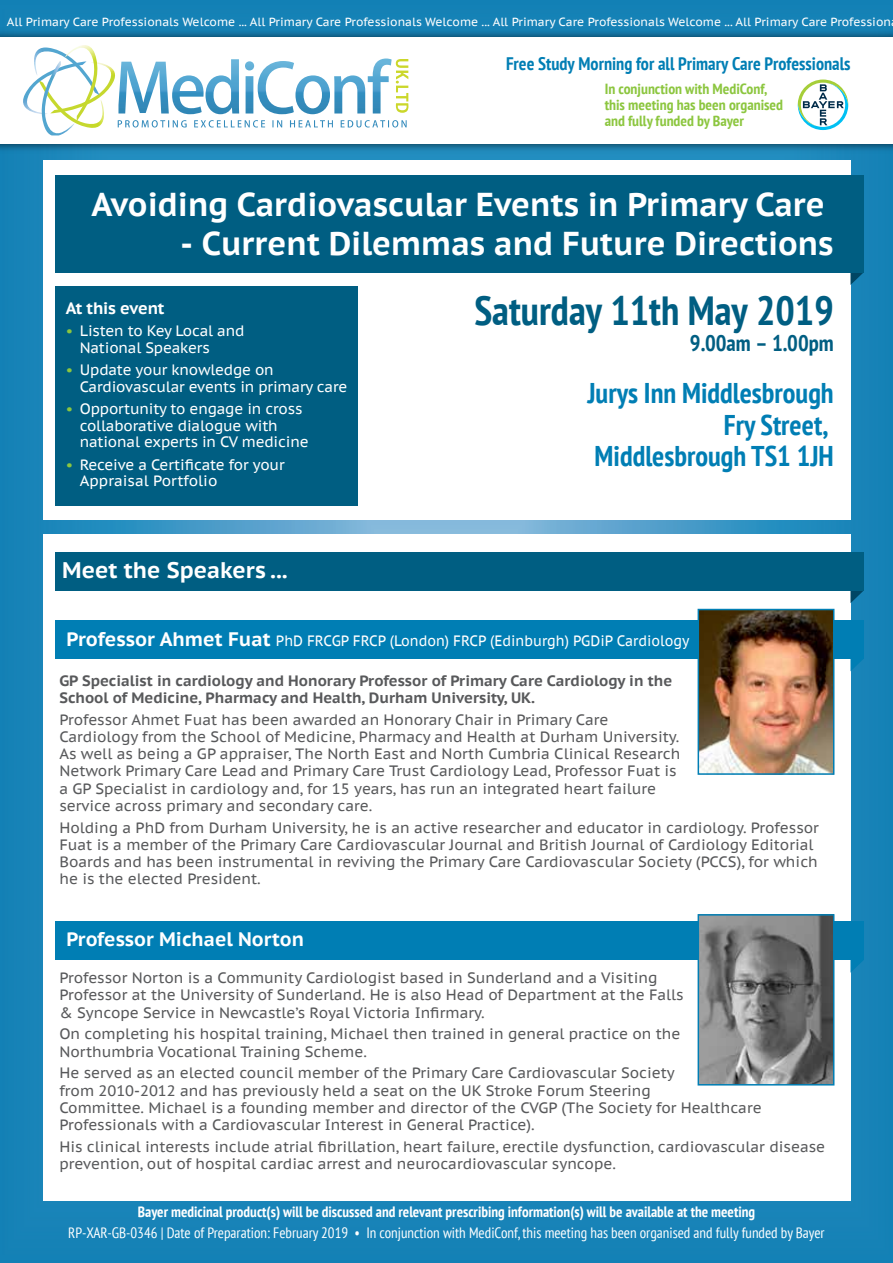
<style>
.page{position:relative;width:893px;height:1263px;background:#fff}
.page>*{position:absolute;margin:0;border:0;box-sizing:border-box;transform-origin:0 0}
.t1{font:700 condensed 40.65px "PT Sans";color:#005e82}
.t2{font:700 33px "PT Sans Caption";color:#fff}
.t3{font:700 condensed 28.5px/31.5px "PT Sans";color:#007eb4;text-align:right}
.t4{font:700 22.5px "PT Sans Caption";color:#fff}
.t5{font:700 condensed 22.5px "PT Sans";color:#005e82}
.t6{font:700 19.5px "PT Sans Caption";color:#fff}
.t7{font:700 condensed 18.15px "PT Sans";color:#007eb4}
.t8{font:700 16.5px "PT Sans Caption";letter-spacing:-.01em;color:#fff}
.t9{font:15px/17.2px "PT Sans Caption";color:#58595b}
.t10{font:15px/16.5px "PT Sans Caption";letter-spacing:-.01em;color:#fff}
.t11{font:700 15px/17.2px "PT Sans Caption";color:#58595b}
.t12{font:condensed 15px "PT Sans";color:#fff}
.t13{font:700 condensed 15px "PT Sans";color:#fff}
.t14{font:15px "PT Sans Caption";letter-spacing:-.01em;color:#fff;scale:.92 1}
.t15{font:700 condensed 14.7px/16.4px "PT Sans";color:#8cc63f;scale:1.06 1}
.t16{font:11.85px "PT Sans Caption";color:#fff}
.s1{color:#8cc63f}
.s2{font-weight:700;font-size:19.5px}
</style>
<div class="page">
<img style="left:0;top:0;width:893px;height:1263px">
<div style="left:43px;top:535px;width:807px;height:666px;background:#fff"></div>
<img style="left:0;top:26px;width:893px;height:129px">
<div style="left:0;top:37px;width:893px;height:107px;background:#fff"></div>
<img style="left:99px;top:63px;width:16px;height:29px">
<img style="left:41px;top:80px;width:65px;height:48px">
<img style="left:23px;top:82px;width:19px;height:33px">
<img style="left:42px;top:95px;width:32px;height:40px">
<img style="left:34px;top:48px;width:31px;height:47px">
<img style="left:65px;top:45px;width:34px;height:76px">
<img style="left:118px;top:59px;width:274px;height:55px">
<img style="left:118px;top:120px;width:243px;height:8px">
<img style="left:365px;top:120px;width:42px;height:8px">
<img style="left:396px;top:59px;width:12px;height:54px">
<div style="left:43px;top:160px;width:807px;height:360px;background:#fff"></div>
<svg style="left:850px;top:272px;width:14px;height:13px"></svg>
<div style="left:55px;top:175px;width:809px;height:97px;background:#005e82"></div>
<svg style="left:798px;top:80px;width:50px;height:50px"></svg>
<svg style="left:850px;top:590px;width:14px;height:13px"></svg>
<div style="left:55px;top:552px;width:809px;height:38px;background:#005e82"></div>
<svg style="left:850px;top:960px;width:14px;height:13px"></svg>
<div style="left:55px;top:922px;width:809px;height:38px;background:#007eb4"></div>
<svg style="left:850px;top:659px;width:14px;height:12px"></svg>
<div style="left:55px;top:620px;width:809px;height:39px;background:#007eb4"></div>
<img style="left:701px;top:612px;width:130px;height:160px">
<div style="left:698px;top:609px;width:136px;height:166px;border:2px solid #007eb4"></div>
<img style="left:701px;top:917px;width:130px;height:165px">
<div style="left:698px;top:914px;width:136px;height:171px;border:2px solid #007eb4"></div>
<div style="left:55px;top:286px;width:303px;height:220px;background:#005e82"></div>
<p class="t16" style="left:7px;top:14px;width:886px">All Primary Care Professionals Welcome ... All Primary Care Professionals Welcome ... All Primary Care Professionals Welcome ... All Primary Care Profession</p>
<p class="t7" style="left:506px;top:52px;width:346px">Free Study Morning for all Primary Care Professionals</p>
<p class="t15" style="left:605px;top:80px;width:170px">In conjunction with MediConf, this meeting has been organised and fully funded by Bayer</p>
<h2 class="t2" style="left:92px;top:182px;width:735px">Avoiding Cardiovascular Events in Primary Care</h2>
<h2 class="t2" style="left:181px;top:221px;width:655px">- Current Dilemmas and Future Directions</h2>
<p class="t8" style="left:66px;top:297px;width:100px">At this event</p>
<p class="t10" style="left:80px;top:322px;width:166px;text-indent:-14px"><span class="s1">•</span> Listen to Key Local and<br>National Speakers</p>
<p class="t10" style="left:80px;top:361px;width:269px;text-indent:-14px"><span class="s1">•</span> Update your knowledge on<br>Cardiovascular events in primary care</p>
<p class="t10" style="left:80px;top:400px;width:230px;text-indent:-14px"><span class="s1">•</span> Opportunity to engage in cross collaborative dialogue with national experts in CV medicine</p>
<p class="t10" style="left:80px;top:456px;width:206px;text-indent:-14px"><span class="s1">•</span> Receive a Certificate for your<br>Appraisal Portfolio</p>
<h3 class="t4" style="left:62px;top:555px;width:226px">Meet the Speakers ...</h3>
<h1 class="t1" style="left:474px;top:284px;width:361px">Saturday 11th May 2019</h1>
<h3 class="t5" style="left:690px;top:328px;width:145px">9.00am – 1.00pm</h3>
<h3 class="t3" style="left:587px;top:377px;width:248px">Jurys Inn Middlesbrough<br>Fry Street,<br>Middlesbrough TS1 1JH</h3>
<p class="t14" style="left:67px;top:631px;width:678px"><span class="s2">Professor Ahmet Fuat</span> PhD FRCGP FRCP (London) FRCP (Edinburgh) PGDiP Cardiology</p>
<p class="t11" style="left:59px;top:671px;width:614px">GP Specialist in cardiology and Honorary Professor of Primary Care Cardiology in the<br>School of Medicine, Pharmacy and Health, Durham University, UK.</p>
<p class="t9" style="left:59px;top:710px;width:622px">Professor Ahmet Fuat has been awarded an Honorary Chair in Primary Care Cardiology from the School of Medicine, Pharmacy and Health at Durham University.<br>As well as being a GP appraiser, The North East and North Cumbria Clinical Research Network Primary Care Lead and Primary Care Trust Cardiology Lead, Professor Fuat is a GP Specialist in cardiology and, for 15 years, has run an integrated heart failure service across primary and secondary care.</p>
<p class="t9" style="left:59px;top:818px;width:761px">Holding a PhD from Durham University, he is an active researcher and educator in cardiology. Professor Fuat is a member of the Primary Care Cardiovascular Journal and British Journal of Cardiology Editorial Boards and has been instrumental in reviving the Primary Care Cardiovascular Society (PCCS), for which he is the elected President.</p>
<h3 class="t6" style="left:67px;top:926px;width:239px">Professor Michael Norton</h3>
<p class="t9" style="left:59px;top:969px;width:626px">Professor Norton is a Community Cardiologist based in Sunderland and a Visiting<br>Professor at the University of Sunderland. He is also Head of Department at the Falls &amp; Syncope Service in Newcastle’s Royal Victoria Infirmary.</p>
<p class="t9" style="left:59px;top:1025px;width:623px">On completing his hospital training, Michael then trained in general practice on the<br>Northumbria Vocational Training Scheme.</p>
<p class="t9" style="left:59px;top:1064px;width:704px">He served as an elected council member of the Primary Care Cardiovascular Society<br>from 2010-2012 and has previously held a seat on the UK Stroke Forum Steering<br>Committee. Michael is a founding member and director of the CVGP (The Society for Healthcare Professionals with a Cardiovascular Interest in General Practice).</p>
<p class="t9" style="left:59px;top:1137px;width:767px">His clinical interests include atrial fibrillation, heart failure, erectile dysfunction, cardiovascular disease prevention, out of hospital cardiac arrest and neurocardiovascular syncope.</p>
<p class="t13" style="left:138px;top:1202px;width:619px">Bayer medicinal product(s) will be discussed and relevant prescribing information(s) will be available at the meeting</p>
<p class="t12" style="left:68px;top:1222px;width:758px">RP-XAR-GB-0346 | Date of Preparation: February 2019 • In conjunction with MediConf, this meeting has been organised and fully funded by Bayer</p>
</div>
